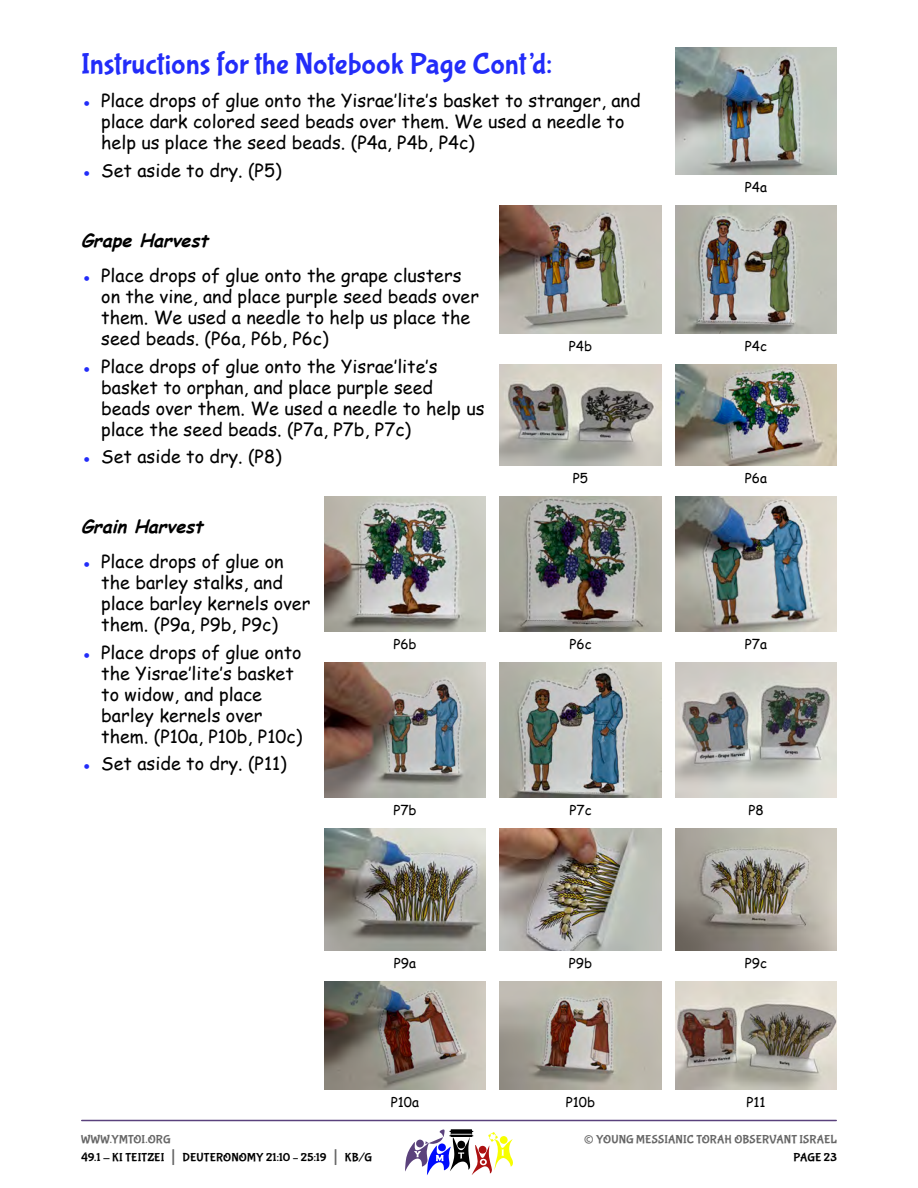
<style>
.page{position:relative;width:918px;height:1188px;background:#fff}
.page>*{position:absolute;margin:0;border:0;box-sizing:border-box;transform-origin:0 0}
.Sub_Heading{font:30px "Bubblegum Sans";color:#222cf9}
.t1{font:27px "Bubblegum Sans";color:#666}
.t2{font:18px/21px "Comic Sans MS";color:#000}
.Body_Text_-_Craft{font:italic 700 18px "Comic Sans MS";color:#000}
.Body_Text_-_Caption{font:13.5px "Comic Sans MS";color:#000}
.t3{font:12px/18px "Bubblegum Sans";letter-spacing:.015em;color:#000}
.t4{font:12px "Bubblegum Sans";letter-spacing:.01em;color:#666}
.s1{color:#222cf9}
.s2{color:#666}
.s3{font-size:21px;color:#666}
</style>
<div class="page">
<hr style="left:82px;top:1120px;width:754px;height:1px;background:#59417c">
<svg style="left:405px;top:1129px;width:108px;height:46px"></svg>
<img style="left:324px;top:829px;width:162px;height:121px">
<img style="left:500px;top:829px;width:162px;height:121px">
<img style="left:675px;top:829px;width:162px;height:121px">
<img style="left:324px;top:981px;width:162px;height:108px">
<img style="left:500px;top:981px;width:162px;height:108px">
<img style="left:675px;top:981px;width:162px;height:108px">
<img style="left:500px;top:663px;width:162px;height:135px">
<img style="left:675px;top:663px;width:162px;height:135px">
<img style="left:675px;top:47px;width:162px;height:127px">
<img style="left:500px;top:205px;width:162px;height:128px">
<img style="left:675px;top:205px;width:162px;height:128px">
<img style="left:324px;top:497px;width:162px;height:135px">
<img style="left:500px;top:497px;width:162px;height:135px">
<img style="left:500px;top:365px;width:162px;height:101px">
<img style="left:675px;top:365px;width:162px;height:101px">
<img style="left:675px;top:497px;width:162px;height:135px">
<img style="left:324px;top:663px;width:162px;height:135px">
<p class="Sub_Heading" style="left:81px;top:47px;width:472px">Instructions for the Notebook Page Cont’d:</p>
<p class="t2" style="left:101px;top:90px;width:541px;text-indent:-20px"><span class="s1">●</span> Place drops of glue onto the Yisrae’lite’s basket to stranger, and place dark colored seed beads over them. We used a needle to help us place the seed beads. (P4a, P4b, P4c)</p>
<p class="t2" style="left:81px;top:159px;width:202px"><span class="s1">●</span> Set aside to dry. (P5)</p>
<p class="Body_Text_-_Caption" style="left:745px;top:177px;width:24px">P4a</p>
<p class="Body_Text_-_Craft" style="left:81px;top:227px;width:134px">Grape Harvest</p>
<p class="t2" style="left:101px;top:264px;width:379px;text-indent:-20px"><span class="s1">●</span> Place drops of glue onto the grape clusters on the vine, and place purple seed beads over them. We used a needle to help us place the seed beads. (P6a, P6b, P6c)</p>
<p class="t2" style="left:101px;top:355px;width:385px;text-indent:-20px"><span class="s1">●</span> Place drops of glue onto the Yisrae’lite’s basket to orphan, and place purple seed beads over them. We used a needle to help us place the seed beads. (P7a, P7b, P7c)</p>
<p class="t2" style="left:81px;top:446px;width:202px"><span class="s1">●</span> Set aside to dry. (P8)</p>
<p class="Body_Text_-_Caption" style="left:569px;top:336px;width:25px">P4b</p>
<p class="Body_Text_-_Caption" style="left:745px;top:336px;width:24px">P4c</p>
<p class="Body_Text_-_Caption" style="left:573px;top:468px;width:17px">P5</p>
<p class="Body_Text_-_Caption" style="left:745px;top:468px;width:24px">P6a</p>
<p class="Body_Text_-_Craft" style="left:81px;top:514px;width:129px">Grain Harvest</p>
<p class="t2" style="left:101px;top:550px;width:211px;text-indent:-20px"><span class="s1">●</span> Place drops of glue on the barley stalks, and place barley kernels over them. (P9a, P9b, P9c)</p>
<p class="t2" style="left:101px;top:641px;width:203px;text-indent:-20px"><span class="s1">●</span> Place drops of glue onto the Yisrae’lite’s basket to widow, and place barley kernels over them. (P10a, P10b, P10c)</p>
<p class="t2" style="left:81px;top:753px;width:207px"><span class="s1">●</span> Set aside to dry. (P11)</p>
<p class="Body_Text_-_Caption" style="left:393px;top:634px;width:25px">P6b</p>
<p class="Body_Text_-_Caption" style="left:569px;top:634px;width:24px">P6c</p>
<p class="Body_Text_-_Caption" style="left:745px;top:634px;width:24px">P7a</p>
<p class="Body_Text_-_Caption" style="left:393px;top:801px;width:25px">P7b</p>
<p class="Body_Text_-_Caption" style="left:569px;top:801px;width:24px">P7c</p>
<p class="Body_Text_-_Caption" style="left:748px;top:801px;width:17px">P8</p>
<p class="Body_Text_-_Caption" style="left:394px;top:953px;width:24px">P9a</p>
<p class="Body_Text_-_Caption" style="left:569px;top:953px;width:25px">P9b</p>
<p class="Body_Text_-_Caption" style="left:745px;top:953px;width:24px">P9c</p>
<p class="t3" style="left:81px;top:1131px;width:293px"><span class="s2">WWW.YMTOI.ORG<br></span>49.1 - KI TEITZEI <span class="s3">|</span> DEUTERONOMY 21:10 – 25:19 <span class="s3">|</span> KB/G</p>
<p class="Body_Text_-_Caption" style="left:391px;top:1092px;width:30px">P10a</p>
<p class="Body_Text_-_Caption" style="left:566px;top:1092px;width:31px">P10b</p>
<p class="Body_Text_-_Caption" style="left:746px;top:1092px;width:21px">P11</p>
<h2 class="t1" style="left:584px;top:1124px;width:12px">©</h2>
<p class="t4" style="left:596px;top:1133px;width:242px">YOUNG MESSIANIC TORAH OBSERVANT ISRAEL</p>
<p class="t3" style="left:794px;top:1149px;width:45px">PAGE 23</p>
</div>
